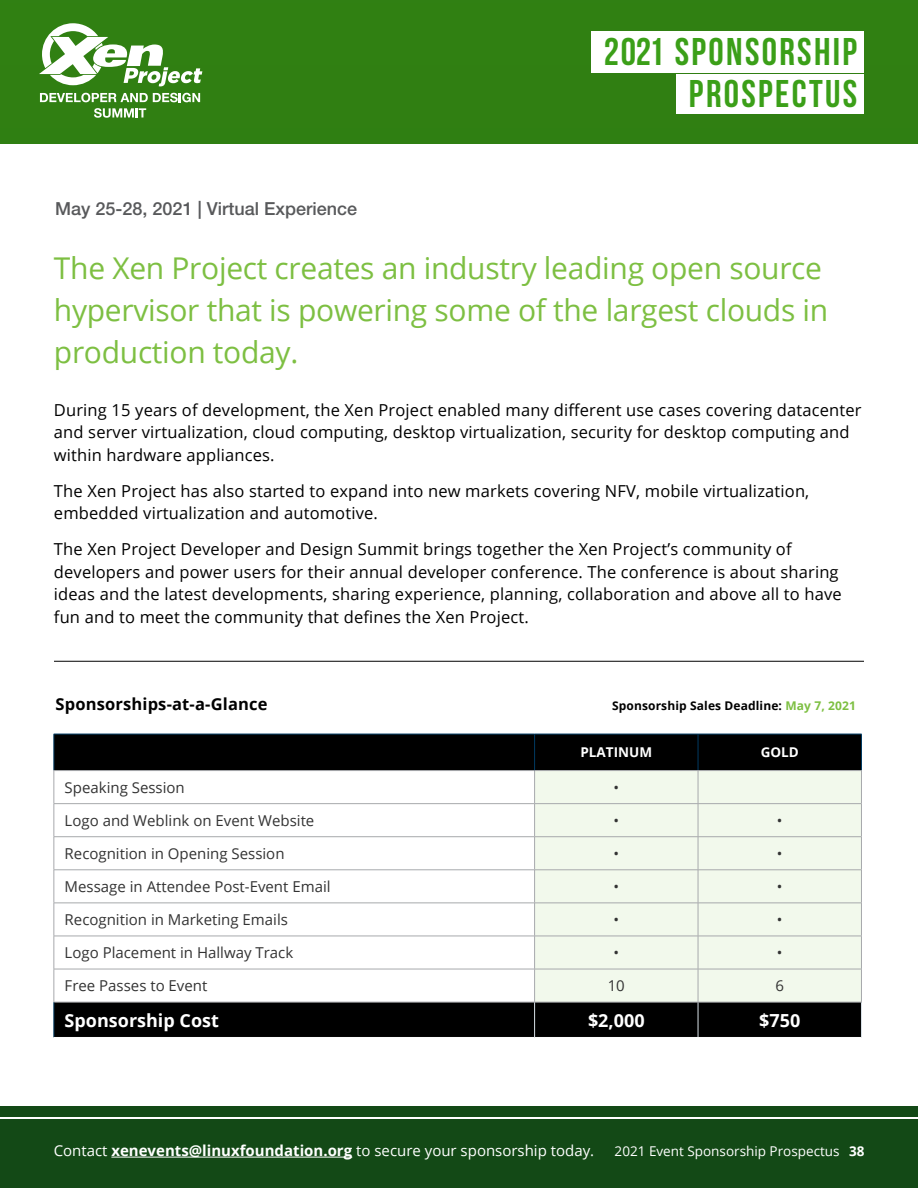
<style>
.page{position:relative;width:918px;height:1188px;background:#307f12}
.page>*{position:absolute;margin:0;border:0;box-sizing:border-box;transform-origin:0 0}
.t1{font:700 38.55px/42.3px "Bebas Neue";letter-spacing:.06em;color:#3b9f18;text-align:right}
.t2{font:30px/42px "Open Sans";letter-spacing:-.01em;color:#7dbf42}
.t3{font:500 18px "Helvetica Neue LT Std";color:#58595b}
.t4{font:700 18px "Open Sans";color:#fff}
.t5{font:16.5px/22.5px "Open Sans";letter-spacing:.01em;color:#000}
.t6{font:700 16.5px "Open Sans";letter-spacing:.01em;color:#000}
.t7{font:15px "Open Sans";color:#333}
.t8{font:15px "Open Sans";color:#fff}
.t9{font:13.5px "Open Sans";color:#fff}
.t10{font:700 13.5px "Open Sans";color:#fff}
.t11{font:700 12px "Open Sans";letter-spacing:.01em;color:#000}
.s1{color:#7dbf42}
.s2{font-weight:700}
</style>
<div class="page">
<div style="left:0;top:845px;width:918px;height:343px;background:#134916"></div>
<div style="left:0;top:144px;width:918px;height:961px;background:#fff"></div>
<svg style="left:40px;top:93px;width:160px;height:9px"></svg>
<svg style="left:94px;top:108px;width:52px;height:10px"></svg>
<svg style="left:39px;top:23px;width:163px;height:63px"></svg>
<div style="left:592px;top:32px;width:272px;height:41px;background:#fff"></div>
<div style="left:676px;top:74px;width:188px;height:40px;background:#fff"></div>
<hr style="left:0;top:1117px;width:918px;height:2px;background:#fff">
<hr style="left:54px;top:661px;width:810px;height:1px;background:#000">
<div style="left:55px;top:735px;width:806px;height:35px;background:#000"></div>
<div style="left:535px;top:771px;width:326px;height:231px;background:#f2f9ec"></div>
<div style="left:55px;top:1003px;width:806px;height:34px;background:#000"></div>
<hr style="left:54px;top:734px;width:481px;height:1px;background:#003b63">
<hr style="left:54px;top:734px;width:1px;height:36px;background:#003b63">
<hr style="left:54px;top:903px;width:1px;height:33px;background:#a7a9ac">
<hr style="left:54px;top:770px;width:481px;height:1px;background:#a7a9ac">
<hr style="left:54px;top:771px;width:1px;height:32px;background:#a7a9ac">
<hr style="left:54px;top:803px;width:481px;height:1px;background:#a7a9ac">
<hr style="left:54px;top:804px;width:1px;height:33px;background:#a7a9ac">
<hr style="left:54px;top:836px;width:481px;height:1px;background:#a7a9ac">
<hr style="left:54px;top:837px;width:1px;height:33px;background:#a7a9ac">
<hr style="left:54px;top:870px;width:481px;height:1px;background:#a7a9ac">
<hr style="left:54px;top:870px;width:1px;height:33px;background:#a7a9ac">
<hr style="left:54px;top:903px;width:481px;height:1px;background:#a7a9ac">
<hr style="left:54px;top:936px;width:481px;height:1px;background:#a7a9ac">
<hr style="left:54px;top:936px;width:1px;height:33px;background:#a7a9ac">
<hr style="left:54px;top:969px;width:481px;height:1px;background:#a7a9ac">
<hr style="left:54px;top:969px;width:1px;height:33px;background:#a7a9ac">
<hr style="left:54px;top:1002px;width:481px;height:1px;background:#a7a9ac">
<hr style="left:54px;top:1002px;width:1px;height:35px;background:#003b63">
<hr style="left:534px;top:1002px;width:1px;height:35px;background:#d9e2e8">
<hr style="left:698px;top:1002px;width:1px;height:35px;background:#d9e2e8">
<hr style="left:861px;top:1002px;width:1px;height:35px;background:#d9e2e8">
<hr style="left:535px;top:734px;width:163px;height:1px;background:#003b63">
<hr style="left:534px;top:734px;width:1px;height:36px;background:#003b63">
<hr style="left:698px;top:734px;width:164px;height:1px;background:#003b63">
<hr style="left:698px;top:734px;width:1px;height:36px;background:#003b63">
<hr style="left:861px;top:734px;width:1px;height:36px;background:#003b63">
<hr style="left:534px;top:903px;width:1px;height:33px;background:#a7a9ac">
<hr style="left:535px;top:969px;width:163px;height:1px;background:#a7a9ac">
<hr style="left:698px;top:969px;width:164px;height:1px;background:#a7a9ac">
<hr style="left:535px;top:1002px;width:163px;height:1px;background:#a7a9ac">
<hr style="left:698px;top:1002px;width:164px;height:1px;background:#a7a9ac">
<hr style="left:534px;top:771px;width:1px;height:32px;background:#a7a9ac">
<hr style="left:534px;top:804px;width:1px;height:33px;background:#a7a9ac">
<hr style="left:535px;top:870px;width:163px;height:1px;background:#a7a9ac">
<hr style="left:534px;top:870px;width:1px;height:33px;background:#a7a9ac">
<hr style="left:698px;top:870px;width:164px;height:1px;background:#a7a9ac">
<hr style="left:535px;top:936px;width:163px;height:1px;background:#a7a9ac">
<hr style="left:698px;top:936px;width:164px;height:1px;background:#a7a9ac">
<hr style="left:535px;top:770px;width:163px;height:1px;background:#a7a9ac">
<hr style="left:698px;top:770px;width:164px;height:1px;background:#a7a9ac">
<hr style="left:535px;top:803px;width:163px;height:1px;background:#a7a9ac">
<hr style="left:698px;top:803px;width:164px;height:1px;background:#a7a9ac">
<hr style="left:535px;top:836px;width:163px;height:1px;background:#a7a9ac">
<hr style="left:534px;top:837px;width:1px;height:33px;background:#a7a9ac">
<hr style="left:698px;top:836px;width:164px;height:1px;background:#a7a9ac">
<hr style="left:534px;top:969px;width:1px;height:33px;background:#a7a9ac">
<hr style="left:535px;top:903px;width:163px;height:1px;background:#a7a9ac">
<hr style="left:698px;top:903px;width:164px;height:1px;background:#a7a9ac">
<hr style="left:534px;top:936px;width:1px;height:33px;background:#a7a9ac">
<hr style="left:698px;top:903px;width:1px;height:33px;background:#a7a9ac">
<hr style="left:861px;top:903px;width:1px;height:33px;background:#a7a9ac">
<hr style="left:698px;top:771px;width:1px;height:32px;background:#a7a9ac">
<hr style="left:861px;top:771px;width:1px;height:32px;background:#a7a9ac">
<hr style="left:698px;top:804px;width:1px;height:33px;background:#a7a9ac">
<hr style="left:861px;top:804px;width:1px;height:33px;background:#a7a9ac">
<hr style="left:698px;top:870px;width:1px;height:33px;background:#a7a9ac">
<hr style="left:861px;top:870px;width:1px;height:33px;background:#a7a9ac">
<hr style="left:698px;top:837px;width:1px;height:33px;background:#a7a9ac">
<hr style="left:861px;top:837px;width:1px;height:33px;background:#a7a9ac">
<hr style="left:698px;top:969px;width:1px;height:33px;background:#a7a9ac">
<hr style="left:861px;top:969px;width:1px;height:33px;background:#a7a9ac">
<hr style="left:698px;top:936px;width:1px;height:33px;background:#a7a9ac">
<hr style="left:861px;top:936px;width:1px;height:33px;background:#a7a9ac">
<hr style="left:111px;top:1157px;width:241px;height:1px;background:#fff">
<p class="t3" style="left:55px;top:197px;width:304px">May 25-28, 2021 | Virtual Experience</p>
<h1 class="t1" style="left:604px;top:30px;width:255px">2021 SPONSORSHIP<br>PROSPECTUS</h1>
<h2 class="t2" style="left:54px;top:246px;width:776px">The Xen Project creates an industry leading open source hypervisor that is powering some of the largest clouds in production today.</h2>
<p class="t5" style="left:54px;top:398px;width:809px">During 15 years of development, the Xen Project enabled many different use cases covering datacenter and server virtualization, cloud computing, desktop virtualization, security for desktop computing and within hardware appliances.</p>
<p class="t5" style="left:54px;top:479px;width:757px">The Xen Project has also started to expand into new markets covering NFV, mobile virtualization, embedded virtualization and automotive.</p>
<p class="t5" style="left:54px;top:537px;width:789px">The Xen Project Developer and Design Summit brings together the Xen Project’s community of developers and power users for their annual developer conference. The conference is about sharing ideas and the latest developments, sharing experience, planning, collaboration and above all to have fun and to meet the community that defines the Xen Project.</p>
<p class="t6" style="left:56px;top:692px;width:214px">Sponsorships-at-a-Glance</p>
<p class="t11" style="left:612px;top:697px;width:245px">Sponsorship Sales Deadline: <span class="s1">May 7, 2021</span></p>
<p class="t10" style="left:581px;top:743px;width:73px">PLATINUM</p>
<p class="t10" style="left:761px;top:743px;width:40px">GOLD</p>
<p class="t7" style="left:65px;top:777px;width:122px">Speaking Session</p>
<p class="t7" style="left:613px;top:777px;width:7px">•</p>
<p class="t7" style="left:65px;top:810px;width:251px">Logo and Weblink on Event Website</p>
<p class="t7" style="left:613px;top:810px;width:7px">•</p>
<p class="t7" style="left:777px;top:810px;width:7px">•</p>
<p class="t7" style="left:65px;top:843px;width:221px">Recognition in Opening Session</p>
<p class="t7" style="left:613px;top:843px;width:7px">•</p>
<p class="t7" style="left:777px;top:843px;width:7px">•</p>
<p class="t7" style="left:65px;top:876px;width:267px">Message in Attendee Post-Event Email</p>
<p class="t7" style="left:613px;top:876px;width:7px">•</p>
<p class="t7" style="left:777px;top:876px;width:7px">•</p>
<p class="t7" style="left:65px;top:909px;width:225px">Recognition in Marketing Emails</p>
<p class="t7" style="left:613px;top:909px;width:7px">•</p>
<p class="t7" style="left:777px;top:909px;width:7px">•</p>
<p class="t7" style="left:65px;top:942px;width:230px">Logo Placement in Hallway Track</p>
<p class="t7" style="left:613px;top:942px;width:7px">•</p>
<p class="t7" style="left:777px;top:942px;width:7px">•</p>
<p class="t7" style="left:65px;top:976px;width:144px">Free Passes to Event</p>
<p class="t7" style="left:608px;top:976px;width:19px">10</p>
<p class="t7" style="left:775px;top:976px;width:10px">6</p>
<p class="t4" style="left:65px;top:1007px;width:156px">Sponsorship Cost</p>
<p class="t4" style="left:588px;top:1007px;width:58px">$2,000</p>
<p class="t4" style="left:759px;top:1007px;width:43px">$750</p>
<p class="t8" style="left:54px;top:1140px;width:542px">Contact <span class="s2">xenevents@linuxfoundation.org</span> to secure your sponsorship today.</p>
<p class="t9" style="left:615px;top:1142px;width:251px">2021 Event Sponsorship Prospectus <span class="s2">38</span></p>
</div>
